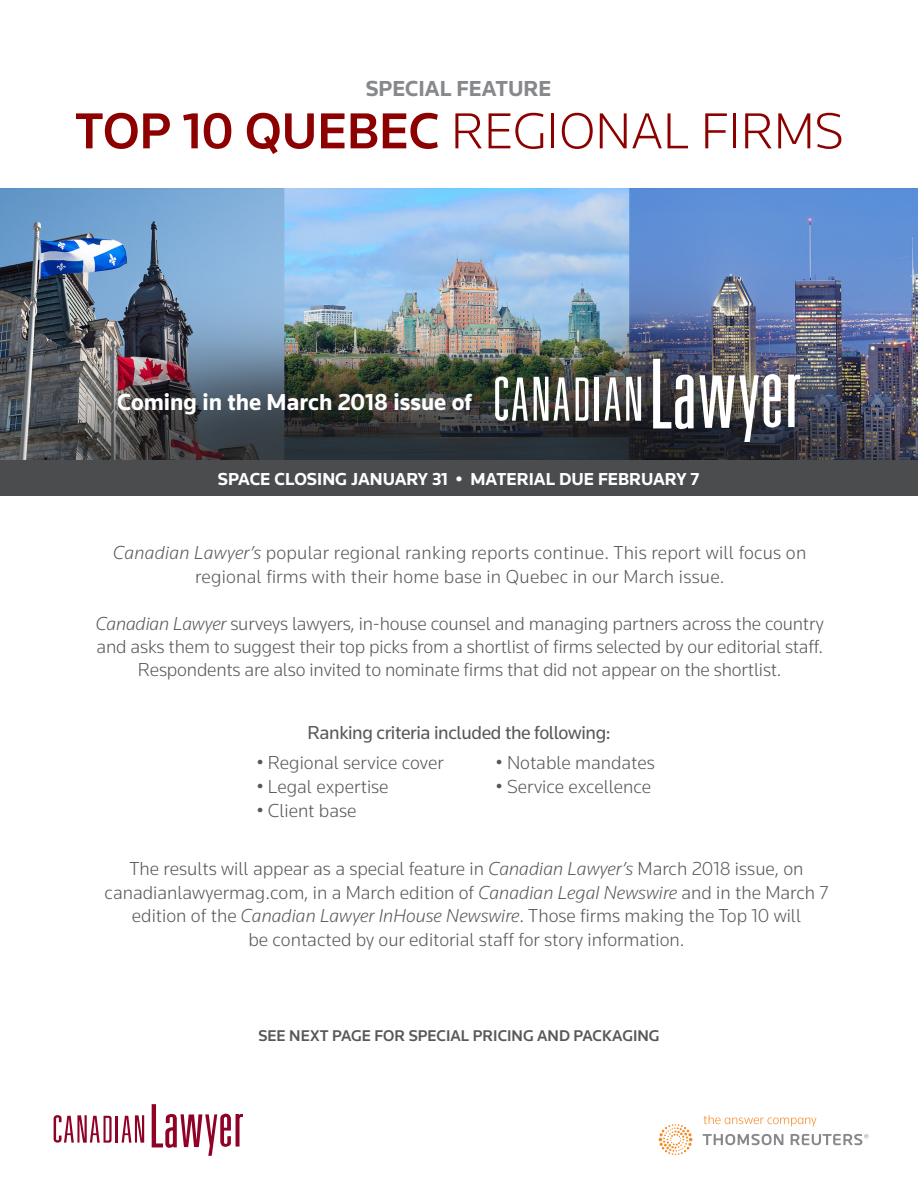
<style>
.page{position:relative;width:918px;height:1188px;background:#fff}
.page>*{position:absolute;margin:0;border:0;box-sizing:border-box;transform-origin:0 0}
.t1{font:300 52.5px "Knowledge";color:#8c0000}
.t2{font:700 24px "Knowledge";color:#fff}
.t3{font:700 22.65px "Knowledge";color:#86888b}
.t4{font:300 19.5px/23.4px "Knowledge";color:#57585a;text-align:center}
.t5{font:19.5px "Knowledge";letter-spacing:-.02em;color:#57585a}
.t6{font:700 18px "Knowledge";color:#fff}
.t7{font:500 16.2px "Knowledge";color:#57585a}
.s1{font-weight:500}
.s2{font-style:italic}
</style>
<div class="page">
<hr style="left:115px;top:1116px;width:3px;height:27px;background:#900126">
<svg style="left:152px;top:1104px;width:91px;height:52px"></svg>
<svg style="left:54px;top:1115px;width:58px;height:28px"></svg>
<svg style="left:122px;top:1115px;width:22px;height:28px"></svg>
<svg style="left:659px;top:1115px;width:210px;height:40px"></svg>
<img style="left:0;top:189px;width:918px;height:271px">
<div style="left:0;top:460px;width:918px;height:36px;background:#4b4c4d"></div>
<svg style="left:495px;top:377px;width:33px;height:44px"></svg>
<svg style="left:576px;top:377px;width:13px;height:44px"></svg>
<hr style="left:595px;top:377px;width:4px;height:44px;background:#fff">
<img style="left:653px;top:359px;width:128px;height:83px">
<svg style="left:788px;top:375px;width:12px;height:52px"></svg>
<svg style="left:534px;top:377px;width:35px;height:44px"></svg>
<svg style="left:605px;top:377px;width:36px;height:44px"></svg>
<p class="t3" style="left:366px;top:74px;width:187px">SPECIAL FEATURE</p>
<p class="t1" style="left:75px;top:98px;width:770px"><span class="s1">TOP 10 QUEBEC</span> REGIONAL FIRMS</p>
<p class="t2" style="left:117px;top:387px;width:356px">Coming in the March 2018 issue of</p>
<p class="t6" style="left:218px;top:468px;width:483px">SPACE CLOSING JANUARY 31 • MATERIAL DUE FEBRUARY 7</p>
<p class="t4" style="left:113px;top:541px;width:695px"><span class="s2">Canadian Lawyer’s</span> popular regional ranking reports continue. This report will focus on regional firms with their home base in Quebec in our March issue.</p>
<p class="t4" style="left:96px;top:611px;width:730px"><span class="s2">Canadian Lawyer</span> surveys lawyers, in-house counsel and managing partners across the country and asks them to suggest their top picks from a shortlist of firms selected by our editorial staff.<br>Respondents are also invited to nominate firms that did not appear on the shortlist.</p>
<p class="t5" style="left:308px;top:720px;width:305px">Ranking criteria included the following:</p>
<p class="t4" style="left:257px;top:751px;width:189px">• Regional service cover</p>
<p class="t4" style="left:257px;top:775px;width:133px">• Legal expertise</p>
<p class="t4" style="left:257px;top:799px;width:101px">• Client base</p>
<p class="t4" style="left:496px;top:751px;width:161px">• Notable mandates</p>
<p class="t4" style="left:496px;top:775px;width:157px">• Service excellence</p>
<p class="t4" style="left:105px;top:857px;width:725px">The results will appear as a special feature in <span class="s2">Canadian Lawyer’s</span> March 2018 issue, on canadianlawyermag.com, in a March edition of <span class="s2">Canadian Legal Newswire</span> and in the March 7 edition of the <span class="s2">Canadian Lawyer InHouse Newswire</span>. Those firms making the Top 10 will<br>be contacted by our editorial staff for story information.</p>
<p class="t7" style="left:258px;top:1025px;width:403px">SEE NEXT PAGE FOR SPECIAL PRICING AND PACKAGING</p>
</div>
